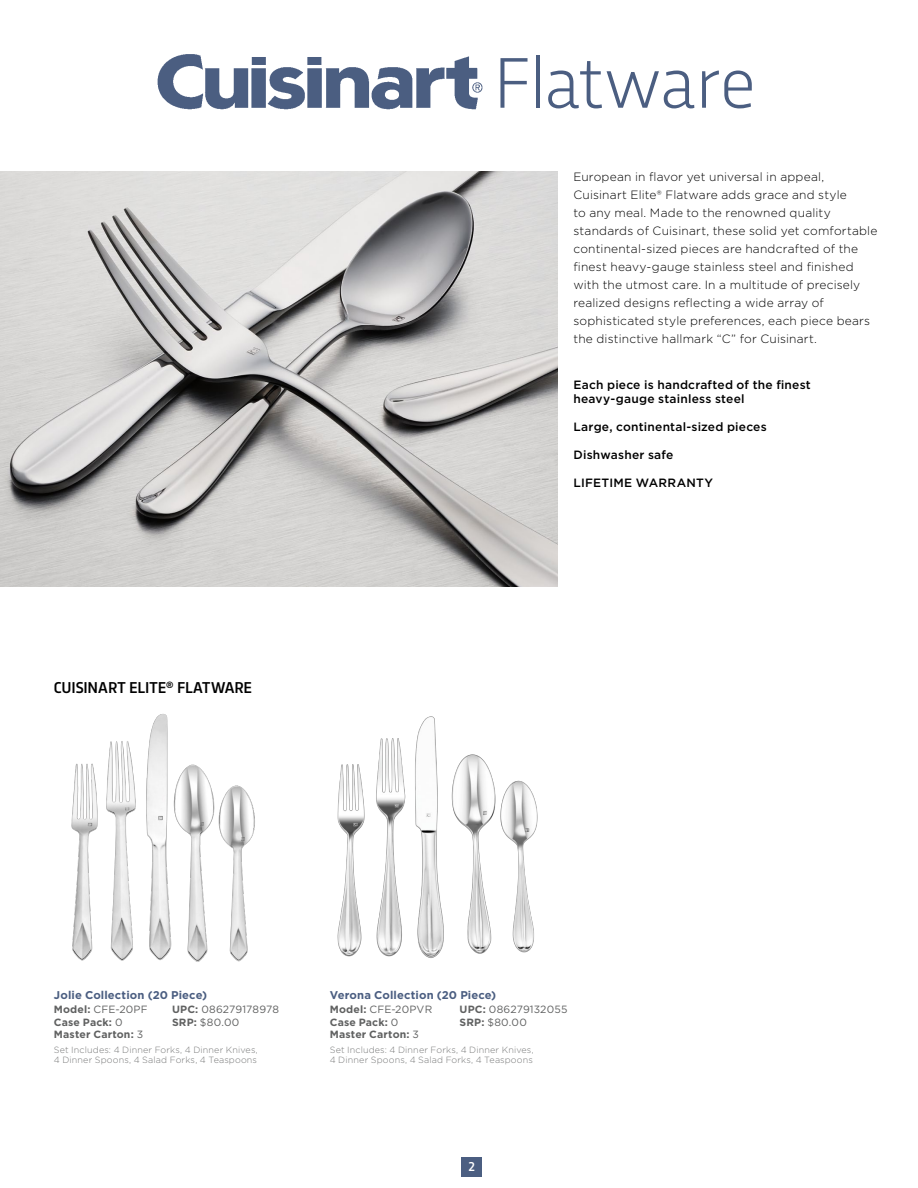
<style>
.page{position:relative;width:918px;height:1188px;background:#fff}
.page>*{position:absolute;margin:0;border:0;box-sizing:border-box;transform-origin:0 0}
.t1{font:300 75px "Trasandina";letter-spacing:-.01em;color:#4b5e81}
.t2{font:500 16.5px "Trasandina";letter-spacing:-.005em;color:#000}
.t3{font:500 13.5px "Trasandina";color:#fff}
.t4{font:300 12px/18px "Gotham";letter-spacing:.015em;color:#000}
.t5{font:500 12px/14.4px "Gotham";letter-spacing:.015em;color:#000}
.t6{font:700 11.25px "Gotham";letter-spacing:.01em;color:#4b5e81}
.t7{font:700 10.5px/12.6px "Gotham";letter-spacing:.015em;color:#606161}
.t8{font:10.5px/12.6px "Gotham";letter-spacing:.01em;color:#606161}
.t9{font:300 9px/10.8px "Gotham";letter-spacing:.02em;color:#777878}
.s1{font-weight:400}
.s2{font-weight:700}
</style>
<div class="page">
<div style="left:461px;top:1157px;width:21px;height:19px;background:#4b5e81"></div>
<img style="left:0;top:172px;width:557px;height:414px">
<img style="left:157px;top:54px;width:326px;height:56px">
<img style="left:71px;top:714px;width:184px;height:248px">
<img style="left:337px;top:716px;width:201px;height:242px">
<h2 class="t2" style="left:54px;top:675px;width:200px">CUISINART ELITE<sup>®</sup> FLATWARE</h2>
<h1 class="t1" style="left:494px;top:29px;width:264px">Flatware</h1>
<p class="t4" style="left:573px;top:168px;width:306px">European in flavor yet universal in appeal, Cuisinart Elite® Flatware adds grace and style<br>to any meal. Made to the renowned quality standards of Cuisinart, these solid yet comfortable continental-sized pieces are handcrafted of the finest heavy-gauge stainless steel and finished with the utmost care. In a multitude of precisely realized designs reflecting a wide array of sophisticated style preferences, each piece bears the distinctive hallmark “C” for Cuisinart.</p>
<p class="t5" style="left:573px;top:377px;width:239px">Each piece is handcrafted of the finest heavy-gauge stainless steel</p>
<p class="t5" style="left:573px;top:419px;width:195px">Large, continental-sized pieces</p>
<p class="t5" style="left:573px;top:447px;width:101px">Dishwasher safe</p>
<p class="t5" style="left:573px;top:475px;width:141px">LIFETIME WARRANTY</p>
<p class="t6" style="left:54px;top:987px;width:155px">Jolie Collection (20 Piece)</p>
<p class="t7" style="left:54px;top:1003px;width:95px">Model: <span class="s1">CFE-20PF<br></span>Case Pack: <span class="s1">0<br></span>Master Carton: <span class="s1">3</span></p>
<p class="t8" style="left:172px;top:1003px;width:108px"><span class="s2">UPC:</span> 086279178978<br><span class="s2">SRP:</span> $80.00</p>
<p class="t9" style="left:54px;top:1044px;width:206px">Set Includes: 4 Dinner Forks, 4 Dinner Knives,<br>4 Dinner Spoons, 4 Salad Forks, 4 Teaspoons</p>
<p class="t6" style="left:330px;top:987px;width:168px">Verona Collection (20 Piece)</p>
<p class="t7" style="left:330px;top:1003px;width:104px">Model: <span class="s1">CFE-20PVR<br></span>Case Pack: <span class="s1">0<br></span>Master Carton: <span class="s1">3</span></p>
<p class="t8" style="left:459px;top:1003px;width:109px"><span class="s2">UPC:</span> 086279132055<br><span class="s2">SRP:</span> $80.00</p>
<p class="t9" style="left:330px;top:1044px;width:206px">Set Includes: 4 Dinner Forks, 4 Dinner Knives,<br>4 Dinner Spoons, 4 Salad Forks, 4 Teaspoons</p>
<p class="t3" style="left:469px;top:1156px;width:8px">2</p>
</div>
